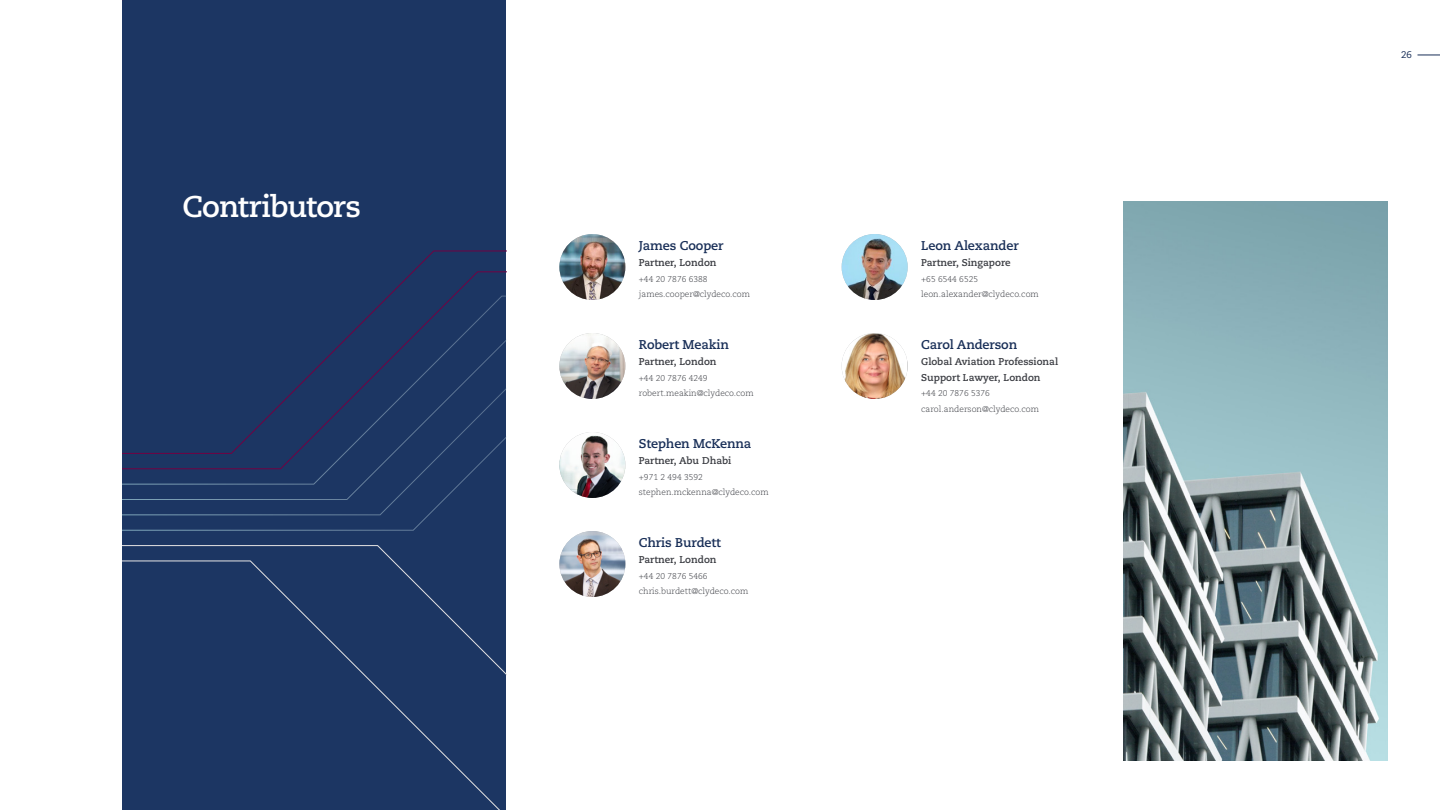
<style>
.page{position:relative;width:1440px;height:810px;background:#fff}
.page>*{position:absolute;margin:0;border:0;box-sizing:border-box;transform-origin:0 0}
.t1{font:700 30px "Caecilia LT Pro 75";letter-spacing:-.025em;color:#fff}
.t2{font:700 12.75px "Caecilia LT Pro 75";letter-spacing:-.01em;color:#182e57}
.t3{font:700 9.9px/15.5px "Caecilia LT Pro 75";color:#393b41}
.t4{font:9.75px "Caecilia";color:#182e57}
.t5{font:300 8.48px/15.5px "Caecilia LT Pro 45";color:#393b41}
</style>
<div class="page">
<svg style="left:1418px;top:55px;width:22px;height:1px"></svg>
<div style="left:122px;top:0;width:384px;height:810px;background:#1c3663"></div>
<svg style="left:122px;top:295px;width:384px;height:515px"></svg>
<img style="left:1124px;top:201px;width:264px;height:559px">
<img style="left:559px;top:234px;width:66px;height:66px;border-radius:33px">
<img style="left:559px;top:333px;width:66px;height:66px;border-radius:33px">
<img style="left:559px;top:432px;width:66px;height:66px;border-radius:33px">
<img style="left:559px;top:531px;width:66px;height:66px;border-radius:33px">
<img style="left:842px;top:234px;width:66px;height:66px;border-radius:33px">
<img style="left:842px;top:333px;width:66px;height:66px;border-radius:33px">
<h1 class="t1" style="left:182px;top:186px;width:180px">Contributors</h1>
<h2 class="t2" style="left:639px;top:237px;width:86px">James Cooper</h2>
<p class="t3" style="left:639px;top:255px;width:79px">Partner, London</p>
<p class="t5" style="left:639px;top:271px;width:113px">+44 20 7876 6388 james.cooper@clydeco.com</p>
<h2 class="t2" style="left:639px;top:336px;width:91px">Robert Meakin</h2>
<p class="t3" style="left:639px;top:354px;width:79px">Partner, London</p>
<p class="t5" style="left:639px;top:370px;width:116px">+44 20 7876 4249 robert.meakin@clydeco.com</p>
<h2 class="t2" style="left:639px;top:435px;width:114px">Stephen McKenna</h2>
<p class="t3" style="left:639px;top:453px;width:94px">Partner, Abu Dhabi</p>
<p class="t5" style="left:639px;top:469px;width:131px">+971 2 494 3592 stephen.mckenna@clydeco.com</p>
<h2 class="t2" style="left:639px;top:534px;width:83px">Chris Burdett</h2>
<p class="t3" style="left:639px;top:552px;width:79px">Partner, London</p>
<p class="t5" style="left:639px;top:568px;width:111px">+44 20 7876 5466 chris.burdett@clydeco.com</p>
<h2 class="t2" style="left:921px;top:237px;width:99px">Leon Alexander</h2>
<p class="t3" style="left:921px;top:255px;width:91px">Partner, Singapore</p>
<p class="t5" style="left:921px;top:271px;width:119px">+65 6544 6525 leon.alexander@clydeco.com</p>
<h2 class="t2" style="left:921px;top:336px;width:98px">Carol Anderson</h2>
<p class="t3" style="left:921px;top:354px;width:139px">Global Aviation Professional<br>Support Lawyer, London</p>
<p class="t5" style="left:921px;top:385px;width:119px">+44 20 7876 5376 carol.anderson@clydeco.com</p>
<p class="t4" style="left:1401px;top:49px;width:12px">26</p>
</div>
